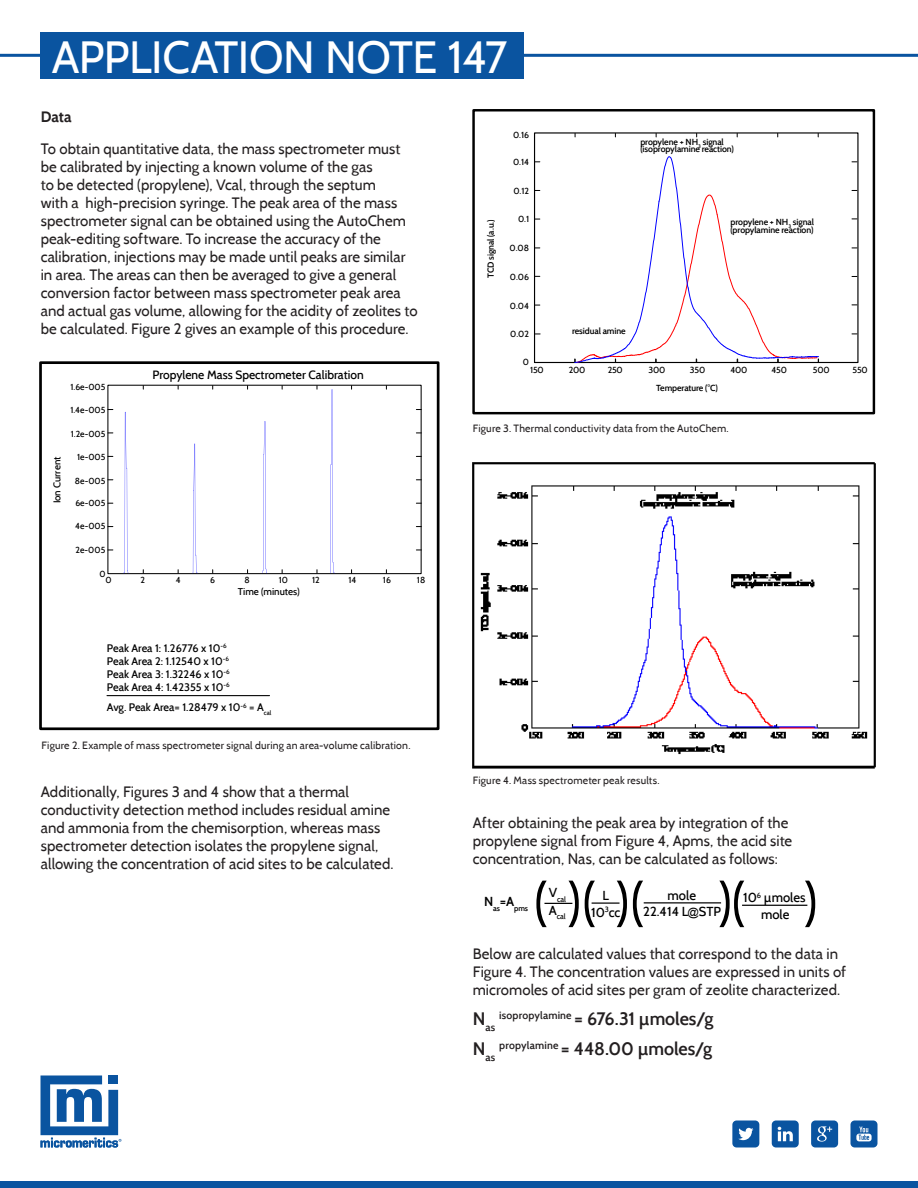
<style>
.page{position:relative;width:918px;height:1188px;background:#fff}
.page>*{position:absolute;margin:0;border:0;box-sizing:border-box;transform-origin:0 0}
.Body_Copy{font:52.5px "Cabin";color:#000}
.t1{font:45px "Cabin";letter-spacing:-.015em;color:#fff}
.Body_Copy-2{font:600 18px "Cabin";letter-spacing:-.01em;color:#231f20}
.Body_Copy-3{font:15px/18px "Cabin";letter-spacing:.005em;color:#231f20}
.Body_Copy-4{font:700 15px "Cabin";color:#231f20}
.t2{font:500 13.05px/16.2px "Cabin";color:#000;text-align:center}
.t3{font:500 12px "Cabin";color:#000}
.t4{font:500 10.95px/13px "Cabin";color:#000}
.Mouse_Text{font:10.5px "Cabin";letter-spacing:.02em;color:#231f20}
.Body_Copy-5{font:600 10.5px "Cabin";color:#231f20}
.t5{font:500 9.75px "Cabin";color:#000}
.t6{font:500 8.7px "Cabin";color:#000}
.t7{font:600 8.7px/7.6px "Cabin";letter-spacing:-.01em;color:#000}
.t8{font:600 7.65px "Cabin";color:#000}
.t9{font:500 7.65px "Cabin";color:#000}
.s1{font-family:"Arial";font-weight:400;font-size:11.4px}
</style>
<div class="page">
<svg style="left:40px;top:1075px;width:81px;height:73px"></svg>
<svg style="left:732px;top:1120px;width:27px;height:28px"></svg>
<svg style="left:772px;top:1120px;width:27px;height:28px"></svg>
<svg style="left:811px;top:1120px;width:27px;height:28px"></svg>
<svg style="left:850px;top:1120px;width:28px;height:28px"></svg>
<div style="left:0;top:1181px;width:918px;height:7px;background:#0a54a0"></div>
<hr style="left:0;top:54px;width:918px;height:3px;background:#0a54a0">
<div style="left:40px;top:32px;width:484px;height:47px;background:#0a54a0"></div>
<div style="left:39px;top:361px;width:401px;height:369px;border:3px solid #000"></div>
<div style="left:107px;top:385px;width:315px;height:189px;border:1px solid #000"></div>
<svg style="left:123px;top:412px;width:6px;height:161px"></svg>
<svg style="left:192px;top:444px;width:6px;height:129px"></svg>
<svg style="left:262px;top:421px;width:5px;height:152px"></svg>
<svg style="left:330px;top:390px;width:5px;height:183px"></svg>
<hr style="left:107px;top:695px;width:163px;height:1px;background:#000">
<div style="left:472px;top:109px;width:403px;height:305px;border:2px solid #000"></div>
<div style="left:534px;top:132px;width:325px;height:231px;border:1px solid #000"></div>
<svg style="left:575px;top:156px;width:244px;height:207px"></svg>
<img style="left:472px;top:462px;width:404px;height:307px">
<svg style="left:544px;top:903px;width:28px;height:1px"></svg>
<hr style="left:592px;top:902px;width:28px;height:2px;background:#000">
<hr style="left:742px;top:905px;width:65px;height:1px;background:#000">
<hr style="left:644px;top:902px;width:77px;height:1px;background:#000">
<h2 class="t1" style="left:52px;top:29px;width:457px">APPLICATION NOTE 147</h2>
<p class="Body_Copy-4" style="left:41px;top:108px;width:33px">Data</p>
<p class="Body_Copy-3" style="left:41px;top:140px;width:378px">To obtain quantitative data, the mass spectrometer must be calibrated by injecting a known volume of the gas<br>to be detected (propylene), Vcal, through the septum<br>with a high-precision syringe. The peak area of the mass spectrometer signal can be obtained using the AutoChem peak-editing software. To increase the accuracy of the calibration, injections may be made until peaks are similar in area. The areas can then be averaged to give a general conversion factor between mass spectrometer peak area and actual gas volume, allowing for the acidity of zeolites to be calculated. Figure 2 gives an example of this procedure.</p>
<p class="t6" style="left:513px;top:130px;width:18px">0.16</p>
<p class="t6" style="left:513px;top:157px;width:18px">0.14</p>
<p class="t6" style="left:513px;top:186px;width:17px">0.12</p>
<p class="t6" style="left:518px;top:214px;width:13px">0.1</p>
<p class="t6" style="left:510px;top:243px;width:21px">0.08</p>
<p class="t6" style="left:510px;top:272px;width:21px">0.06</p>
<p class="t6" style="left:510px;top:300px;width:21px">0.04</p>
<p class="t6" style="left:510px;top:329px;width:21px">0.02</p>
<p class="t6" style="left:523px;top:357px;width:8px">0</p>
<p class="t7" style="left:640px;top:138px;width:95px">propylene + NH<sub>3</sub> signal (isopropylamine reaction)</p>
<p class="t7" style="left:731px;top:218px;width:85px">propylene + NH<sub>3</sub> signal (propylamine reaction)</p>
<p class="t7" style="left:487px;top:278px;width:60px;rotate:-90deg">TCD signal (a.u.)</p>
<p class="t7" style="left:572px;top:327px;width:55px">residual amine</p>
<p class="t6" style="left:530px;top:364px;width:15px">150</p>
<p class="t6" style="left:569px;top:364px;width:18px">200</p>
<p class="t6" style="left:608px;top:364px;width:17px">250</p>
<p class="t6" style="left:649px;top:364px;width:18px">300</p>
<p class="t6" style="left:690px;top:364px;width:17px">350</p>
<p class="t6" style="left:731px;top:364px;width:18px">400</p>
<p class="t6" style="left:771px;top:364px;width:17px">450</p>
<p class="t6" style="left:813px;top:364px;width:18px">500</p>
<p class="t6" style="left:853px;top:364px;width:17px">550</p>
<p class="t3" style="left:153px;top:368px;width:213px">Propylene Mass Spectrometer Calibration</p>
<p class="t6" style="left:70px;top:381px;width:37px">1.6e-005</p>
<p class="t6" style="left:70px;top:405px;width:37px">1.4e-005</p>
<p class="t6" style="left:71px;top:428px;width:36px">1.2e-005</p>
<p class="t6" style="left:77px;top:452px;width:30px">1e-005</p>
<p class="t6" style="left:75px;top:475px;width:32px">8e-005</p>
<p class="t6" style="left:75px;top:498px;width:32px">6e-005</p>
<p class="t6" style="left:75px;top:521px;width:32px">4e-005</p>
<p class="t6" style="left:76px;top:545px;width:31px">2e-005</p>
<p class="t6" style="left:99px;top:568px;width:8px">0</p>
<p class="t7" style="left:656px;top:384px;width:63px">Temperature (°C)</p>
<p class="Mouse_Text" style="left:473px;top:422px;width:258px">Figure 3. Thermal conductivity data from the AutoChem.</p>
<p class="t5" style="left:51px;top:503px;width:48px;rotate:-90deg">Ion Current</p>
<p class="t6" style="left:105px;top:575px;width:8px">0</p>
<p class="t6" style="left:141px;top:575px;width:6px">2</p>
<p class="t6" style="left:176px;top:575px;width:6px">4</p>
<p class="t6" style="left:210px;top:575px;width:6px">6</p>
<p class="t6" style="left:245px;top:575px;width:7px">8</p>
<p class="t6" style="left:279px;top:575px;width:11px">10</p>
<p class="t6" style="left:312px;top:575px;width:9px">12</p>
<p class="t6" style="left:348px;top:575px;width:10px">14</p>
<p class="t6" style="left:383px;top:575px;width:10px">16</p>
<p class="t6" style="left:417px;top:575px;width:10px">18</p>
<p class="t5" style="left:238px;top:585px;width:63px">Time (minutes)</p>
<p class="t4" style="left:107px;top:641px;width:124px">Peak Area 1: 1.26776 x 10<sup>-6<br></sup>Peak Area 2: 1.12540 x 10<sup>-6<br></sup>Peak Area 3: 1.32246 x 10<sup>-6<br></sup>Peak Area 4: 1.42355 x 10<sup>-6</sup></p>
<p class="t4" style="left:107px;top:701px;width:166px">Avg. Peak Area= 1.28479 x 10<sup>-6</sup> = A<sub>cal</sub></p>
<p class="Mouse_Text" style="left:42px;top:739px;width:370px">Figure 2. Example of mass spectrometer signal during an area-volume calibration.</p>
<p class="Body_Copy-3" style="left:41px;top:783px;width:354px">Additionally, Figures 3 and 4 show that a thermal conductivity detection method includes residual amine and ammonia from the chemisorption, whereas mass spectrometer detection isolates the propylene signal, allowing the concentration of acid sites to be calculated.</p>
<p class="Mouse_Text" style="left:473px;top:774px;width:188px">Figure 4. Mass spectrometer peak results.</p>
<p class="Body_Copy-3" style="left:473px;top:814px;width:321px">After obtaining the peak area by integration of the propylene signal from Figure 4, Apms, the acid site concentration, Nas, can be calculated as follows:</p>
<p class="t8" style="left:484px;top:903px;width:46px"><sup>N</sup>as<sup>=A</sup>pms</p>
<p class="Body_Copy" style="left:534px;top:869px;width:112px">( )( )(</p>
<p class="Body_Copy" style="left:718px;top:869px;width:29px">)(</p>
<p class="Body_Copy" style="left:804px;top:869px;width:15px">)</p>
<p class="t9" style="left:549px;top:894px;width:19px"><sup>V</sup>cal</p>
<p class="t9" style="left:549px;top:912px;width:18px"><sup>A</sup>cal</p>
<p class="t2" style="left:668px;top:887px;width:30px">mole</p>
<p class="t2" style="left:591px;top:888px;width:31px">L<br>10<sup>3</sup>cc</p>
<p class="t2" style="left:743px;top:890px;width:64px">10<sup>6</sup> µmoles mole</p>
<p class="t2" style="left:643px;top:904px;width:79px">22.414 L<span class="s1">@</span>STP</p>
<p class="Body_Copy-3" style="left:473px;top:944px;width:375px">Below are calculated values that correspond to the data in<br>Figure 4. The concentration values are expressed in units of micromoles of acid sites per gram of zeolite characterized.</p>
<p class="Body_Copy-5" style="left:473px;top:1021px;width:24px"><sup>N</sup>as</p>
<p class="Body_Copy-2" style="left:499px;top:1007px;width:216px"><sup>isopropylamine</sup> = 676.31 µmoles/g</p>
<p class="Body_Copy-5" style="left:473px;top:1051px;width:24px"><sup>N</sup>as</p>
<p class="Body_Copy-2" style="left:499px;top:1037px;width:214px"><sup>propylamine</sup> = 448.00 µmoles/g</p>
</div>
